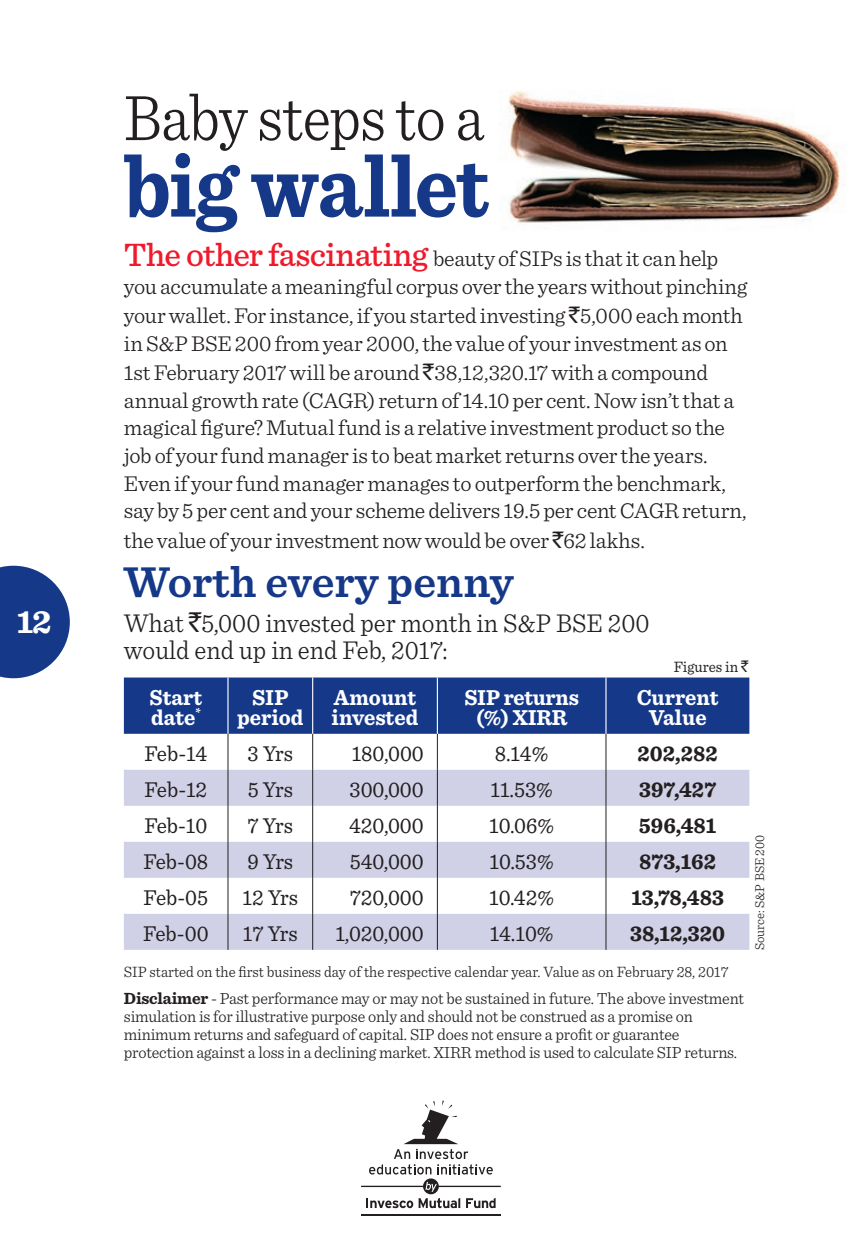
<style>
.page{position:relative;width:862px;height:1244px;background:#fff}
.page>*{position:absolute;margin:0;border:0;box-sizing:border-box;transform-origin:0 0}
.t1{font:700 90px "Sentinel";letter-spacing:-.015em;color:#153889;scale:.9 1}
.t2{font:300 67.5px "Sentinel";letter-spacing:-.01em;color:#231f20;scale:.9 1}
.t3{font:600 45px "Sentinel";color:#153889}
.bodycopy_10-13{font:700 33.75px "Sentinel";color:#fff}
.t4{font:300 27px/27px "Sentinel";color:#231f20;scale:.95 1}
.bodycopy_10-13-2{font:300 22.5px/28.1px "Sentinel";letter-spacing:-.01em;color:#231f20}
.t5{font:22.5px "Sentinel";color:#231f20;scale:.95 1}
.t6{font:700 22.5px "Sentinel";color:#231f20;scale:.95 1}
.t7{font:700 22.5px/20.2px "Sentinel";color:#fff;scale:.95 1}
.t8{font:700 22.5px/20.2px "Sentinel";color:#fff;text-align:center;scale:.94 1}
.t9{font:300 16.88px/18px "Sentinel";letter-spacing:-.01em;color:#231f20}
.t10{font:300 15.75px "Sentinel";color:#231f20;scale:.95 1}
.t11{font:15.75px "Sentinel";color:#231f20;scale:.95 1}
.t12{font:300 13.5px "Sentinel";color:#231f20;scale:.95 1}
.s1{font-weight:500;font-size:33.75px;color:#ee1b2d}
.s2{font-family:"Rupee Foradian";font-weight:400}
.s3{font-family:"Rupee Foradian"}
.s4{font-weight:700}
</style>
<div class="page">
<hr style="left:361px;top:1214px;width:139px;height:2px;background:#231f20">
<svg style="left:361px;top:1100px;width:139px;height:108px"></svg>
<svg style="left:0;top:566px;width:70px;height:112px"></svg>
<img style="left:508px;top:91px;width:333px;height:132px">
<div style="left:124px;top:677px;width:625px;height:57px;background:#153889"></div>
<svg style="left:124px;top:770px;width:625px;height:180px;fill:#d0d0e6"></svg>
<hr style="left:312px;top:734px;width:1px;height:36px;background:#231f20">
<hr style="left:437px;top:734px;width:1px;height:36px;background:#231f20">
<hr style="left:605px;top:734px;width:1px;height:36px;background:#231f20">
<hr style="left:312px;top:770px;width:1px;height:36px;background:#231f20">
<hr style="left:437px;top:770px;width:1px;height:36px;background:#231f20">
<hr style="left:605px;top:770px;width:1px;height:36px;background:#231f20">
<hr style="left:312px;top:806px;width:1px;height:36px;background:#231f20">
<hr style="left:437px;top:806px;width:1px;height:36px;background:#231f20">
<hr style="left:605px;top:806px;width:1px;height:36px;background:#231f20">
<hr style="left:312px;top:842px;width:1px;height:36px;background:#231f20">
<hr style="left:437px;top:842px;width:1px;height:36px;background:#231f20">
<hr style="left:605px;top:842px;width:1px;height:36px;background:#231f20">
<hr style="left:312px;top:878px;width:1px;height:36px;background:#231f20">
<hr style="left:437px;top:878px;width:1px;height:36px;background:#231f20">
<hr style="left:605px;top:878px;width:1px;height:36px;background:#231f20">
<hr style="left:312px;top:914px;width:1px;height:36px;background:#231f20">
<hr style="left:437px;top:914px;width:1px;height:36px;background:#231f20">
<hr style="left:605px;top:914px;width:1px;height:36px;background:#231f20">
<hr style="left:312px;top:677px;width:1px;height:57px;background:#fff">
<hr style="left:436px;top:677px;width:1px;height:57px;background:#fff">
<hr style="left:605px;top:677px;width:1px;height:57px;background:#fff">
<hr style="left:227px;top:677px;width:1px;height:57px;background:#fff">
<hr style="left:227px;top:734px;width:1px;height:36px;background:#231f20">
<hr style="left:227px;top:770px;width:1px;height:36px;background:#231f20">
<hr style="left:227px;top:806px;width:1px;height:36px;background:#231f20">
<hr style="left:227px;top:842px;width:1px;height:36px;background:#231f20">
<hr style="left:227px;top:878px;width:1px;height:36px;background:#231f20">
<hr style="left:227px;top:914px;width:1px;height:36px;background:#231f20">
<p class="bodycopy_10-13" style="left:17px;top:595px;width:36px">12</p>
<p class="t2" style="left:124px;top:67px;width:401px">Baby steps to a</p>
<p class="t1" style="left:124px;top:116px;width:408px">big wallet</p>
<p class="bodycopy_10-13-2" style="left:124px;top:243px;width:625px"><span class="s1">The other fascinating</span> beauty of SIPs is that it can help you accumulate a meaningful corpus over the years without pinching your wallet. For instance, if you started investing <span class="s2">`</span>5,000 each month in S&amp;P BSE 200 from year 2000, the value of your investment as on 1st February 2017 will be around <span class="s2">`</span>38,12,320.17 with a compound annual growth rate (CAGR) return of 14.10 per cent. Now isn’t that a magical figure? Mutual fund is a relative investment product so the job of your fund manager is to beat market returns over the years.<br>Even if your fund manager manages to outperform the benchmark, say by 5 per cent and your scheme delivers 19.5 per cent CAGR return, the value of your investment now would be over <span class="s2">`</span>62 lakhs.</p>
<p class="t3" style="left:124px;top:547px;width:391px">Worth every penny</p>
<p class="t4" style="left:124px;top:608px;width:554px">What <span class="s2">`</span>5,000 invested per month in S&amp;P BSE 200 would end up in end Feb, 2017:</p>
<p class="t11" style="left:673px;top:654px;width:80px">Figures in <span class="s3">`</span></p>
<p class="t7" style="left:149px;top:686px;width:57px">Start date<sup>*</sup></p>
<p class="t7" style="left:237px;top:686px;width:71px;text-align:center">SIP period</p>
<p class="t7" style="left:331px;top:686px;width:93px">Amount invested</p>
<p class="t8" style="left:464px;top:686px;width:123px">SIP returns (%) XIRR</p>
<p class="t7" style="left:636px;top:686px;width:88px;text-align:center">Current<br>Value</p>
<p class="t5" style="left:144px;top:736px;width:67px">Feb-14</p>
<p class="t5" style="left:247px;top:736px;width:49px">3 Yrs</p>
<p class="t5" style="left:351px;top:736px;width:77px">180,000</p>
<p class="t5" style="left:494px;top:736px;width:58px">8.14%</p>
<p class="t6" style="left:637px;top:735px;width:86px">202,282</p>
<p class="t5" style="left:144px;top:772px;width:67px">Feb-12</p>
<p class="t5" style="left:247px;top:772px;width:49px">5 Yrs</p>
<p class="t5" style="left:349px;top:772px;width:80px">300,000</p>
<p class="t5" style="left:490px;top:772px;width:67px">11.53%</p>
<p class="t6" style="left:638px;top:771px;width:82px">397,427</p>
<p class="t5" style="left:144px;top:808px;width:68px">Feb-10</p>
<p class="t5" style="left:247px;top:808px;width:49px">7 Yrs</p>
<p class="t5" style="left:349px;top:808px;width:80px">420,000</p>
<p class="t5" style="left:489px;top:808px;width:70px">10.06%</p>
<p class="t6" style="left:638px;top:807px;width:83px">596,481</p>
<p class="t5" style="left:143px;top:844px;width:70px">Feb-08</p>
<p class="t5" style="left:247px;top:844px;width:49px">9 Yrs</p>
<p class="t5" style="left:349px;top:844px;width:79px">540,000</p>
<p class="t5" style="left:489px;top:844px;width:69px">10.53%</p>
<p class="t6" style="left:639px;top:843px;width:82px">873,162</p>
<p class="t5" style="left:143px;top:880px;width:69px">Feb-05</p>
<p class="t5" style="left:242px;top:880px;width:60px">12 Yrs</p>
<p class="t5" style="left:350px;top:880px;width:79px">720,000</p>
<p class="t5" style="left:489px;top:880px;width:70px">10.42%</p>
<p class="t6" style="left:631px;top:879px;width:99px">13,78,483</p>
<p class="t5" style="left:143px;top:916px;width:70px">Feb-00</p>
<p class="t5" style="left:243px;top:916px;width:59px">17 Yrs</p>
<p class="t5" style="left:335px;top:916px;width:94px">1,020,000</p>
<p class="t5" style="left:489px;top:916px;width:69px">14.10%</p>
<p class="t6" style="left:629px;top:915px;width:102px">38,12,320</p>
<p class="t10" style="left:124px;top:960px;width:637px">SIP started on the first business day of the respective calendar year. Value as on February 28, 2017</p>
<p class="t9" style="left:124px;top:988px;width:621px"><span class="s4">Disclaimer</span> - Past performance may or may not be sustained in future. The above investment simulation is for illustrative purpose only and should not be construed as a promise on minimum returns and safeguard of capital. SIP does not ensure a profit or guarantee protection against a loss in a declining market. XIRR method is used to calculate SIP returns.</p>
<p class="t12" style="left:749px;top:950px;width:123px;rotate:-90deg">Source: S&amp;P BSE 200</p>
</div>
